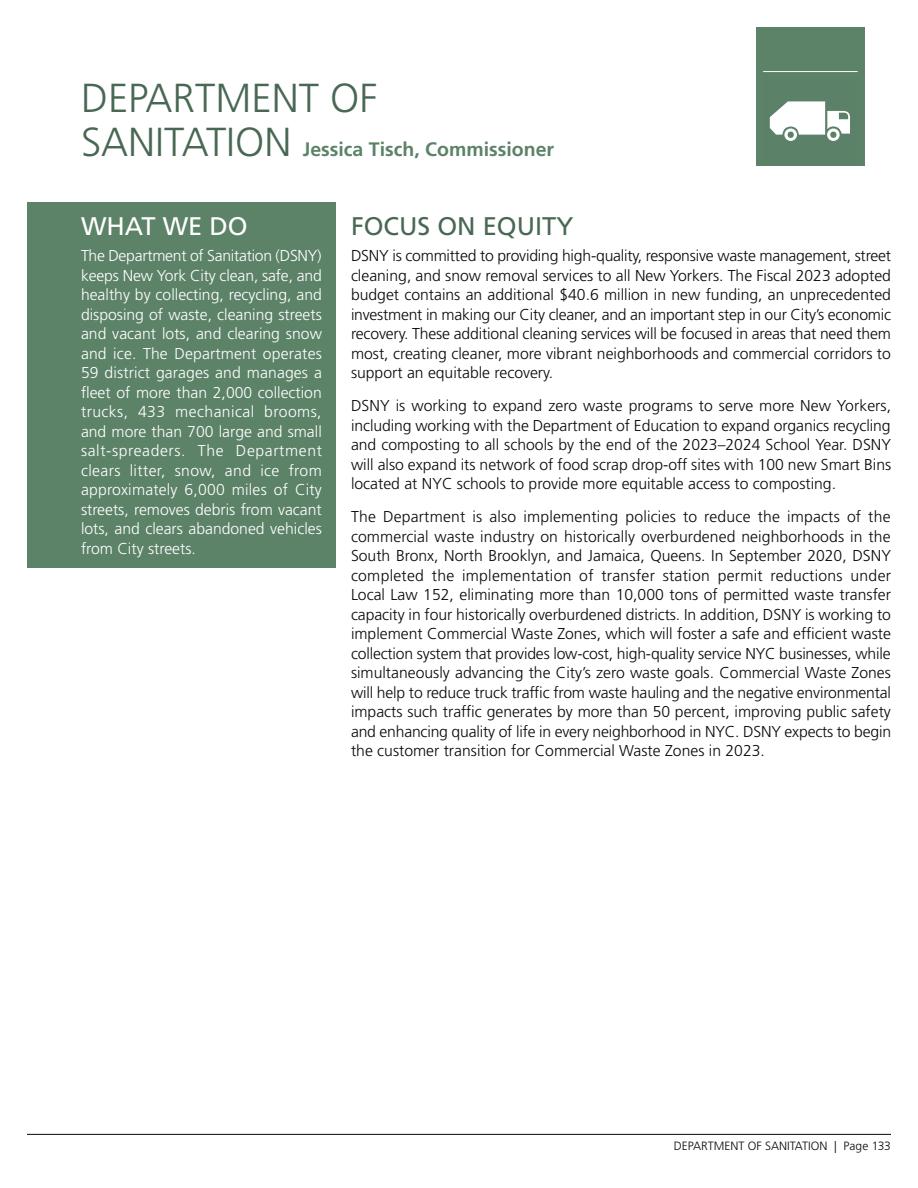
<style>
.page{position:relative;width:918px;height:1188px;background:#fff}
.page>*{position:absolute;margin:0;border:0;box-sizing:border-box;transform-origin:0 0}
.t1{font:300 40.5px "Frutiger LT Std";color:#496853}
.Headings{font:25.5px "Frutiger LT Std";color:#496853}
.Heading__What_We_Do{font:25.5px "Frutiger LT Std";color:#fff}
.t2{font:700 19.5px "Frutiger LT Std";color:#5c8268}
.Paragraph_Text{font:300 15.75px/19.5px "Frutiger LT Std";color:#09090b;text-align:justify}
.Paragraph_Text__What{font:300 15.75px/19.5px "Frutiger LT Std";color:#fff;text-align:justify}
.t3{font:300 12px "Frutiger LT Std";color:#09090b}
.s1{font-weight:300;font-size:40.5px;color:#496853}
</style>
<div class="page">
<hr style="left:27px;top:1134px;width:864px;height:1px;background:#09090b">
<div style="left:756px;top:27px;width:108px;height:139px;background:#5c8268"></div>
<svg style="left:770px;top:101px;width:80px;height:40px"></svg>
<hr style="left:763px;top:71px;width:95px;height:1px;background:#fff">
<div style="left:27px;top:202px;width:309px;height:366px;background:#5c8268"></div>
<h1 class="t1" style="left:81px;top:75px;width:298px">DEPARTMENT OF</h1>
<p class="t2" style="left:81px;top:137px;width:475px"><span class="s1">SANITATION</span> Jessica Tisch, Commissioner</p>
<p class="Heading__What_We_Do" style="left:81px;top:211px;width:168px">WHAT WE DO</p>
<p class="Paragraph_Text__What" style="left:81px;top:246px;width:242px">The Department of Sanitation (DSNY) keeps New York City clean, safe, and healthy by collecting, recycling, and disposing of waste, cleaning streets and vacant lots, and clearing snow and ice. The Department operates 59 district garages and manages a fleet of more than 2,000 collection trucks, 433 mechanical brooms, and more than 700 large and small salt-spreaders. The Department clears litter, snow, and ice from approximately 6,000 miles of City streets, removes debris from vacant lots, and clears abandoned vehicles from City streets.</p>
<p class="Headings" style="left:351px;top:211px;width:224px">FOCUS ON EQUITY</p>
<p class="Paragraph_Text" style="left:351px;top:246px;width:542px">DSNY is committed to providing high-quality, responsive waste management, street cleaning, and snow removal services to all New Yorkers. The Fiscal 2023 adopted budget contains an additional $40.6 million in new funding, an unprecedented investment in making our City cleaner, and an important step in our City’s economic recovery. These additional cleaning services will be focused in areas that need them most, creating cleaner, more vibrant neighborhoods and commercial corridors to support an equitable recovery.</p>
<p class="Paragraph_Text" style="left:351px;top:396px;width:542px">DSNY is working to expand zero waste programs to serve more New Yorkers, including working with the Department of Education to expand organics recycling and composting to all schools by the end of the 2023–2024 School Year. DSNY will also expand its network of food scrap drop-off sites with 100 new Smart Bins located at NYC schools to provide more equitable access to composting.</p>
<p class="Paragraph_Text" style="left:351px;top:507px;width:542px">The Department is also implementing policies to reduce the impacts of the commercial waste industry on historically overburdened neighborhoods in the South Bronx, North Brooklyn, and Jamaica, Queens. In September 2020, DSNY completed the implementation of transfer station permit reductions under Local Law 152, eliminating more than 10,000 tons of permitted waste transfer capacity in four historically overburdened districts. In addition, DSNY is working to implement Commercial Waste Zones, which will foster a safe and efficient waste collection system that provides low-cost, high-quality service NYC businesses, while simultaneously advancing the City’s zero waste goals. Commercial Waste Zones will help to reduce truck traffic from waste hauling and the negative environmental impacts such traffic generates by more than 50 percent, improving public safety and enhancing quality of life in every neighborhood in NYC. DSNY expects to begin the customer transition for Commercial Waste Zones in 2023.</p>
<p class="t3" style="left:674px;top:1139px;width:219px">DEPARTMENT OF SANITATION | Page 133</p>
</div>
